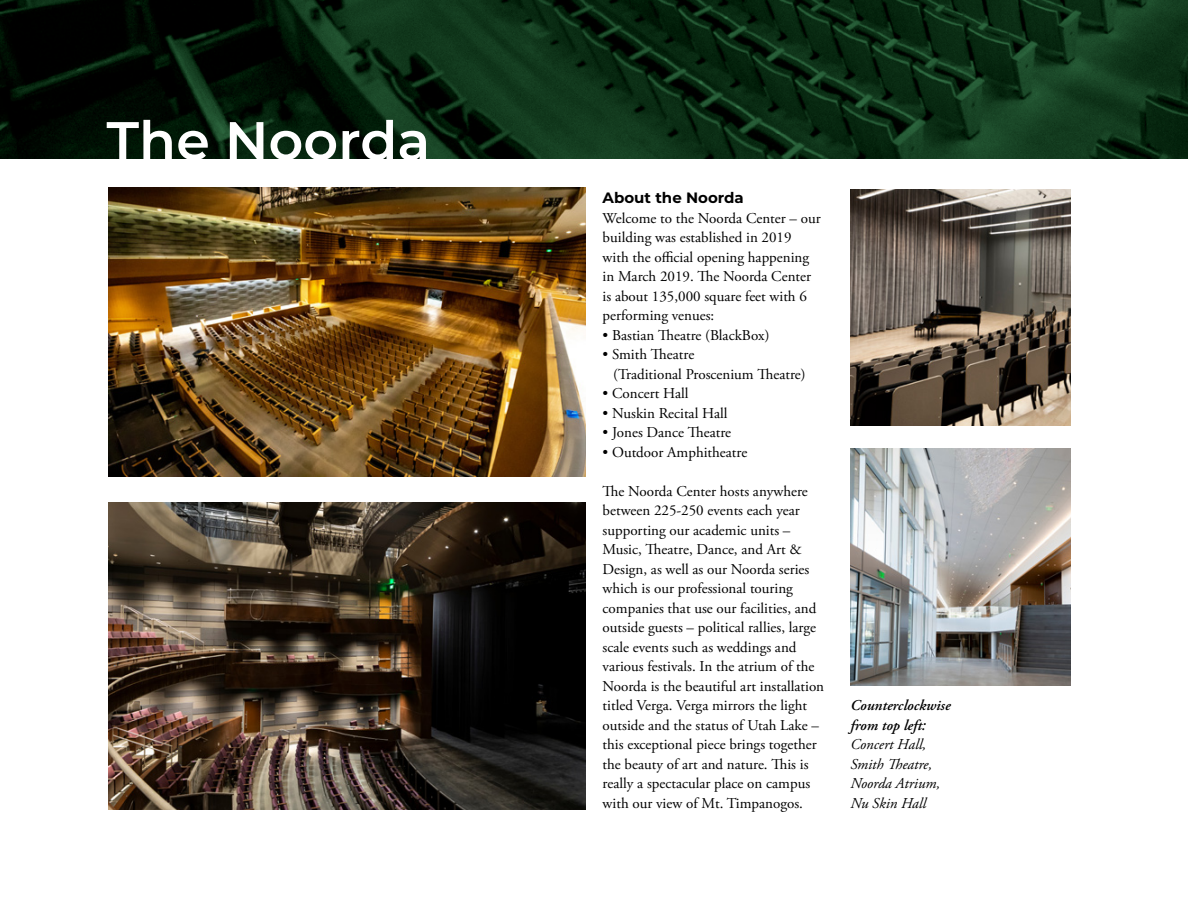
<style>
.page{position:relative;width:1188px;height:918px;background:#fff}
.page>*{position:absolute;margin:0;border:0;box-sizing:border-box;transform-origin:0 0}
.t1{font:600 54px "Montserrat";color:#fff}
.t2{font:15px/19.5px "Adobe Garamond Pro";color:#000}
.t3{font:italic 15px/19.5px "Adobe Garamond Pro";color:#000}
.t4{font:italic 600 15px/19.5px "Adobe Garamond Pro";color:#000}
.t5{font:700 15px "Montserrat";color:#000}
</style>
<div class="page">
<svg style="left:0;top:0;width:1188px;height:159px"></svg>
<img style="left:108px;top:188px;width:477px;height:288px">
<img style="left:108px;top:503px;width:477px;height:307px">
<img style="left:850px;top:449px;width:221px;height:236px">
<img style="left:850px;top:190px;width:221px;height:236px">
<h1 class="t1" style="left:106px;top:102px;width:325px">The Noorda</h1>
<p class="t5" style="left:603px;top:187px;width:143px">About the Noorda</p>
<p class="t2" style="left:603px;top:209px;width:220px">Welcome to the Noorda Center – our building was established in 2019 with the official opening happening in March 2019. The Noorda Center is about 135,000 square feet with 6 performing venues:</p>
<p class="t2" style="left:603px;top:326px;width:168px">• Bastian Theatre (BlackBox)</p>
<p class="t2" style="left:613px;top:345px;width:194px;text-indent:-10px">• Smith Theatre<br>(Traditional Proscenium Theatre)</p>
<p class="t2" style="left:603px;top:384px;width:88px">• Concert Hall</p>
<p class="t2" style="left:603px;top:404px;width:126px">• Nuskin Recital Hall</p>
<p class="t2" style="left:603px;top:423px;width:130px">• Jones Dance Theatre</p>
<p class="t2" style="left:603px;top:443px;width:146px">• Outdoor Amphitheatre</p>
<p class="t2" style="left:603px;top:482px;width:223px">The Noorda Center hosts anywhere between 225-250 events each year supporting our academic units – Music, Theatre, Dance, and Art &amp; Design, as well as our Noorda series which is our professional touring companies that use our facilities, and outside guests – political rallies, large scale events such as weddings and various festivals. In the atrium of the Noorda is the beautiful art installation titled Verga. Verga mirrors the light outside and the status of Utah Lake – this exceptional piece brings together the beauty of art and nature. This is really a spectacular place on campus with our view of Mt. Timpanogos.</p>
<p class="t4" style="left:850px;top:696px;width:102px">Counterclockwise from top left:</p>
<p class="t3" style="left:850px;top:735px;width:91px">Concert Hall,<br>Smith Theatre,<br>Noorda Atrium,<br>Nu Skin Hall</p>
</div>
